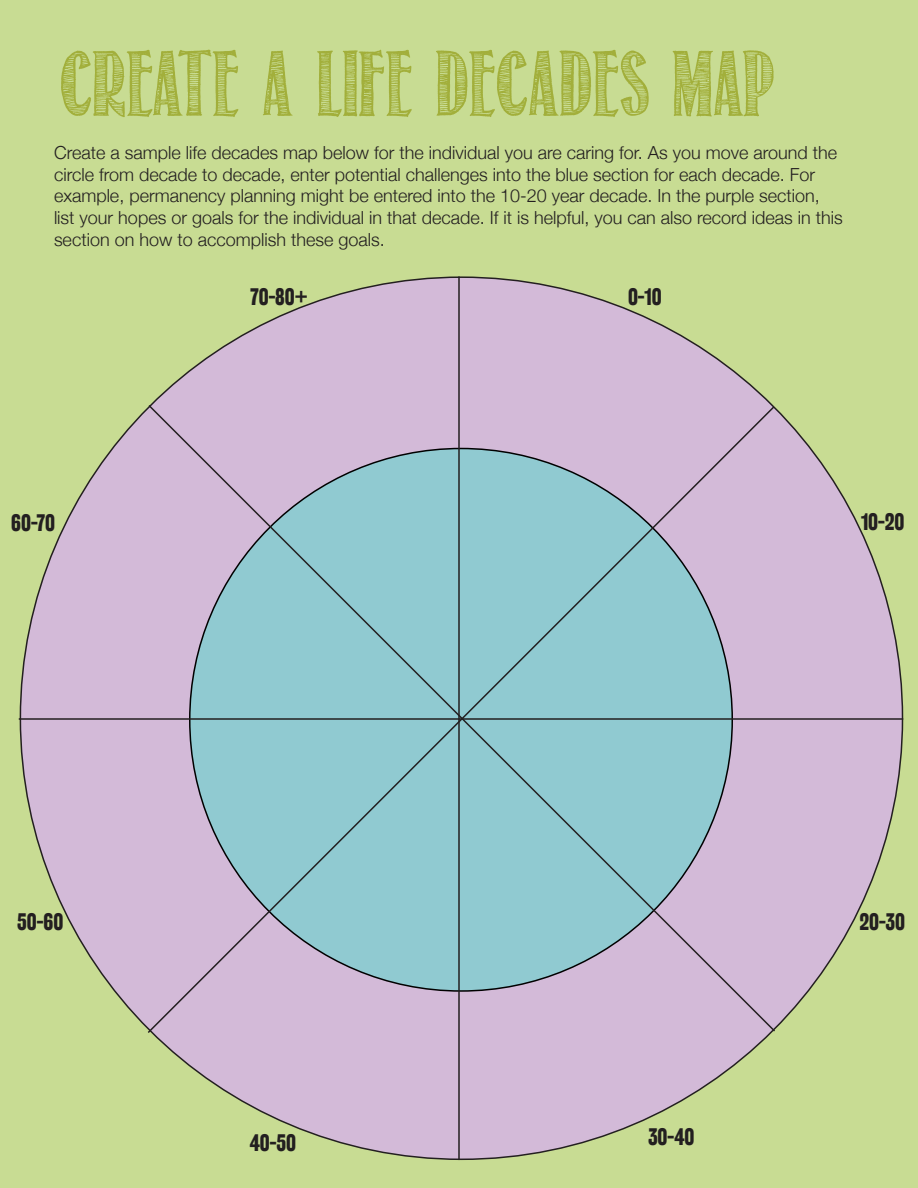
<style>
.page{position:relative;width:918px;height:1188px;background:#c8dc93}
.page>*{position:absolute;margin:0;border:0;box-sizing:border-box;transform-origin:0 0}
.t1{font:82.5px "Return To Sender";color:#a2af3b}
.t2{font:700 21px "Rakesly Rg";color:#231f20}
.t3{font:300 18px/21.6px "Helvetica Neue";color:#231f20}
</style>
<div class="page">
<div style="left:20px;top:277px;width:883px;height:882px;background:#d3bad8;border-radius:50%"></div>
<hr style="left:458px;top:276px;width:2px;height:884px;background:#231f20">
<hr style="left:19px;top:718px;width:884px;height:2px;background:#231f20">
<svg style="left:146px;top:405px;width:630px;height:630px"></svg>
<p class="t1" style="left:61px;top:39px;width:716px">CREATE A LIFE DECADES MAP</p>
<p class="t3" style="left:54px;top:141px;width:790px">Create a sample life decades map below for the individual you are caring for. As you move around the circle from decade to decade, enter potential challenges into the blue section for each decade. For example, permanency planning might be entered into the 10-20 year decade. In the purple section, list your hopes or goals for the individual in that decade. If it is helpful, you can also record ideas in this section on how to accomplish these goals.</p>
<p class="t2" style="left:250px;top:284px;width:59px">70-80+</p>
<p class="t2" style="left:628px;top:284px;width:35px">0-10</p>
<p class="t2" style="left:11px;top:510px;width:45px">60-70</p>
<p class="t2" style="left:861px;top:509px;width:45px">10-20</p>
<p class="t2" style="left:17px;top:909px;width:47px">50-60</p>
<p class="t2" style="left:250px;top:1130px;width:48px">40-50</p>
<p class="t2" style="left:648px;top:1124px;width:48px">30-40</p>
<p class="t2" style="left:860px;top:909px;width:47px">20-30</p>
</div>
